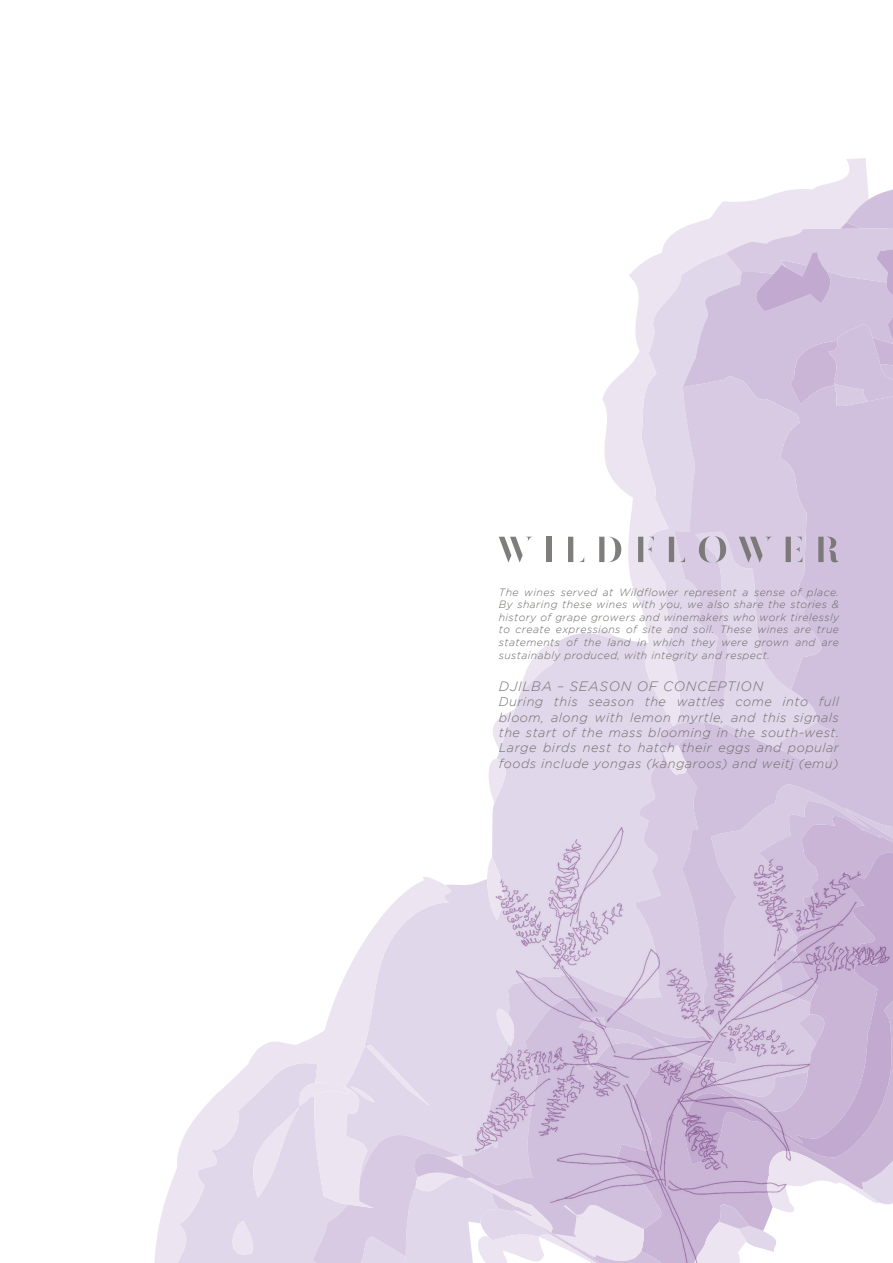
<style>
.page{position:relative;width:893px;height:1263px;background:#fff}
.page>*{position:absolute;margin:0;border:0;box-sizing:border-box;transform-origin:0 0}
.t1{font:italic 300 13.5px "Gotham";letter-spacing:.055em;color:#72706e}
.t2{font:italic 300 12.75px/15.3px "Gotham";letter-spacing:.04em;color:#72706e;text-align:justify}
.t3{font:italic 300 10.5px/12.6px "Gotham";letter-spacing:.04em;color:#6b6967;text-align:justify}
</style>
<div class="page">
<svg style="left:496px;top:536px;width:120px;height:226px"></svg>
<div style="left:492px;top:762px;width:124px;height:65px;background:#e0d7ea"></div>
<svg style="left:616px;top:726px;width:46px;height:101px;background:#ded4e8"></svg>
<svg style="left:602px;top:222px;width:97px;height:504px"></svg>
<svg style="left:154px;top:877px;width:301px;height:386px"></svg>
<svg style="left:232px;top:1221px;width:22px;height:33px"></svg>
<svg style="left:662px;top:260px;width:37px;height:567px;background:#e0d7e9"></svg>
<svg style="left:488px;top:759px;width:18px;height:44px"></svg>
<svg style="left:493px;top:708px;width:23px;height:42px"></svg>
<svg style="left:520px;top:641px;width:41px;height:53px"></svg>
<svg style="left:598px;top:630px;width:16px;height:7px"></svg>
<svg style="left:685px;top:570px;width:208px;height:257px;background:#d2c2de"></svg>
<svg style="left:721px;top:724px;width:27px;height:14px"></svg>
<svg style="left:778px;top:722px;width:57px;height:45px;background:#d7cae2"></svg>
<svg style="left:674px;top:376px;width:147px;height:335px;background:#dbd0e6"></svg>
<svg style="left:249px;top:1082px;width:127px;height:116px;background:#e5dcec"></svg>
<svg style="left:844px;top:739px;width:49px;height:88px;background:#d0c0dd"></svg>
<svg style="left:415px;top:1009px;width:40px;height:254px;background:#dfd5e9"></svg>
<svg style="left:699px;top:158px;width:194px;height:412px;background:#d7cae2"></svg>
<svg style="left:660px;top:721px;width:47px;height:53px;background:#d9cde4"></svg>
<img style="left:455px;top:827px;width:438px;height:436px">
<p class="t3" style="left:499px;top:586px;width:342px">The wines served at Wildflower represent a sense of place.<br>By sharing these wines with you, we also share the stories &amp; history of grape growers and winemakers who work tirelessly to create expressions of site and soil. These wines are true statements of the land in which they were grown and are sustainably produced, with integrity and respect.</p>
<p class="t1" style="left:499px;top:679px;width:266px">DJILBA – SEASON OF CONCEPTION</p>
<p class="t2" style="left:499px;top:694px;width:342px">During this season the wattles come into full bloom, along with lemon myrtle, and this signals the start of the mass blooming in the south-west.<br>Large birds nest to hatch their eggs and popular foods include yongas (kangaroos) and weitj (emu)</p>
</div>
